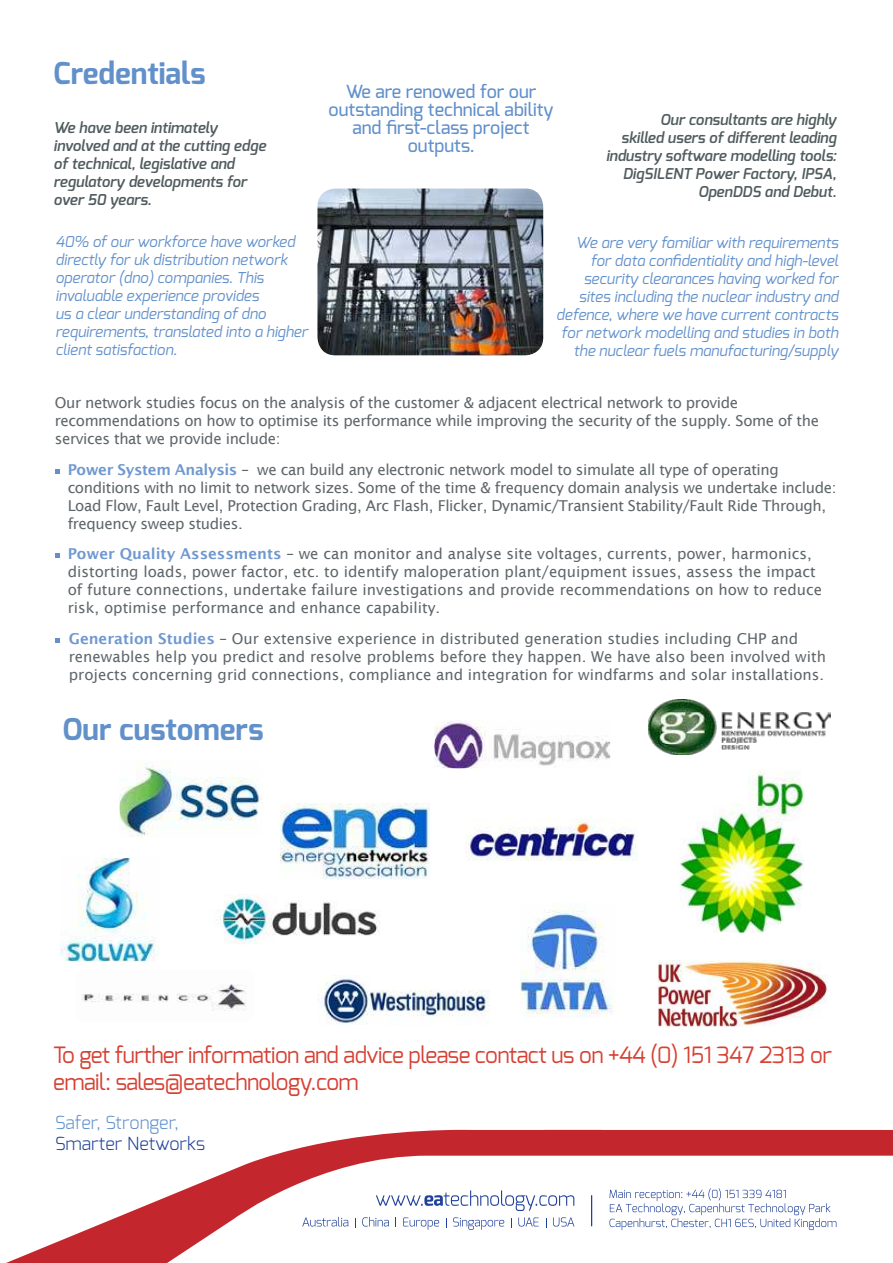
<style>
.page{position:relative;width:893px;height:1263px;background:#fff}
.page>*{position:absolute;margin:0;border:0;box-sizing:border-box;transform-origin:0 0}
.t1{font:700 30px "Exo";color:#6190cb}
.t2{font:22.5px/27px "Exo";letter-spacing:-.025em;color:#d64134}
.t3{font:500 18px/18px "Exo";color:#6190cb;text-align:center}
.t4{font:300 18px "Exo";color:#6190cb}
.t5{font:300 18px "Exo";color:#20419a}
.t6{font:15px/18px "Lucida Sans";color:#5f666a}
.t7{font:15px/18px "Lucida Sans";letter-spacing:-.025em;color:#5f666a}
.t8{font:italic 15px/18px "Exo";color:#6190cb}
.t9{font:italic 600 15px/18px "Exo";color:#515c5f}
.s1{font-weight:600;color:#7098d0}
</style>
<div class="page">
<svg style="left:6px;top:1130px;width:887px;height:133px"></svg>
<hr style="left:591px;top:1195px;width:1px;height:31px;background:#20419a">
<svg style="left:609px;top:1188px;width:227px;height:42px"></svg>
<svg style="left:302px;top:1217px;width:46px;height:9px"></svg>
<svg style="left:362px;top:1190px;width:212px;height:40px"></svg>
<svg style="left:55px;top:469px;width:4px;height:4px"></svg>
<svg style="left:55px;top:554px;width:4px;height:4px"></svg>
<svg style="left:55px;top:638px;width:4px;height:5px"></svg>
<img style="left:680px;top:770px;width:124px;height:162px">
<img style="left:280px;top:803px;width:150px;height:76px">
<img style="left:318px;top:975px;width:172px;height:50px">
<img style="left:434px;top:721px;width:176px;height:47px">
<img style="left:60px;top:858px;width:99px;height:103px">
<img style="left:520px;top:905px;width:95px;height:113px">
<img style="left:658px;top:960px;width:170px;height:67px">
<img style="left:82px;top:984px;width:164px;height:27px">
<img style="left:649px;top:699px;width:181px;height:55px">
<img style="left:119px;top:765px;width:143px;height:72px">
<img style="left:216px;top:894px;width:164px;height:50px">
<img style="left:465px;top:819px;width:173px;height:42px">
<img style="left:317px;top:189px;width:226px;height:166px">
<h1 class="t1" style="left:54px;top:61px;width:154px">Credentials</h1>
<p class="t9" style="left:54px;top:120px;width:214px">We have been intimately involved and at the cutting edge of technical, legislative and regulatory developments for over 50 years.</p>
<p class="t8" style="left:56px;top:234px;width:254px">40% of our workforce have worked directly for uk distribution network operator (dno) companies. This invaluable experience provides<br>us a clear understanding of dno requirements, translated into a higher client satisfaction.</p>
<p class="t3" style="left:329px;top:85px;width:227px">We are renowed for our outstanding technical ability and irst-class project outputs.</p>
<p class="t9" style="left:606px;top:112px;width:232px;text-align:right">Our consultants are highly<br>skilled users of different leading industry software modelling tools:<br>DigSILENT Power Factory, IPSA,<br>OpenDDS and Debut.</p>
<p class="t8" style="left:556px;top:235px;width:284px;text-align:right">We are very familiar with requirements for data conidentiality and high-level security clearances having worked for sites including the nuclear industry and defence, where we have current contracts for network modelling and studies in both the nuclear fuels manufacturing/supply</p>
<p class="t7" style="left:55px;top:394px;width:766px">Our network studies focus on the analysis of the customer &amp; adjacent electrical network to provide recommendations on how to optimise its performance while improving the security of the supply. Some of the services that we provide include:</p>
<p class="t7" style="left:68px;top:461px;width:770px"><span class="s1">Power System Analysis</span> – we can build any electronic network model to simulate all type of operating conditions with no limit to network sizes. Some of the time &amp; frequency domain analysis we undertake include:<br>Load Flow, Fault Level, Protection Grading, Arc Flash, Flicker, Dynamic/Transient Stability/Fault Ride Through, frequency sweep studies.</p>
<p class="t6" style="left:68px;top:546px;width:756px"><span class="s1">Power Quality Assessments</span> – we can monitor and analyse site voltages, currents, power, harmonics, distorting loads, power factor, etc. to identify maloperation plant/equipment issues, assess the impact of future connections, undertake failure investigations and provide recommendations on how to reduce risk, optimise performance and enhance capability.</p>
<p class="t6" style="left:69px;top:631px;width:759px"><span class="s1">Generation Studies</span> – Our extensive experience in distributed generation studies including CHP and renewables help you predict and resolve problems before they happen. We have also been involved with projects concerning grid connections, compliance and integration for windfarms and solar installations.</p>
<h1 class="t1" style="left:62px;top:716px;width:203px">Our customers</h1>
<h2 class="t2" style="left:53px;top:1043px;width:780px">To get further information and advice please contact us on +44 (0) 151 347 2313 or email: sales@eatechnology.com</h2>
<p class="t4" style="left:55px;top:1115px;width:125px">Safer, Stronger,</p>
<p class="t5" style="left:55px;top:1136px;width:152px">Smarter Networks</p>
</div>
